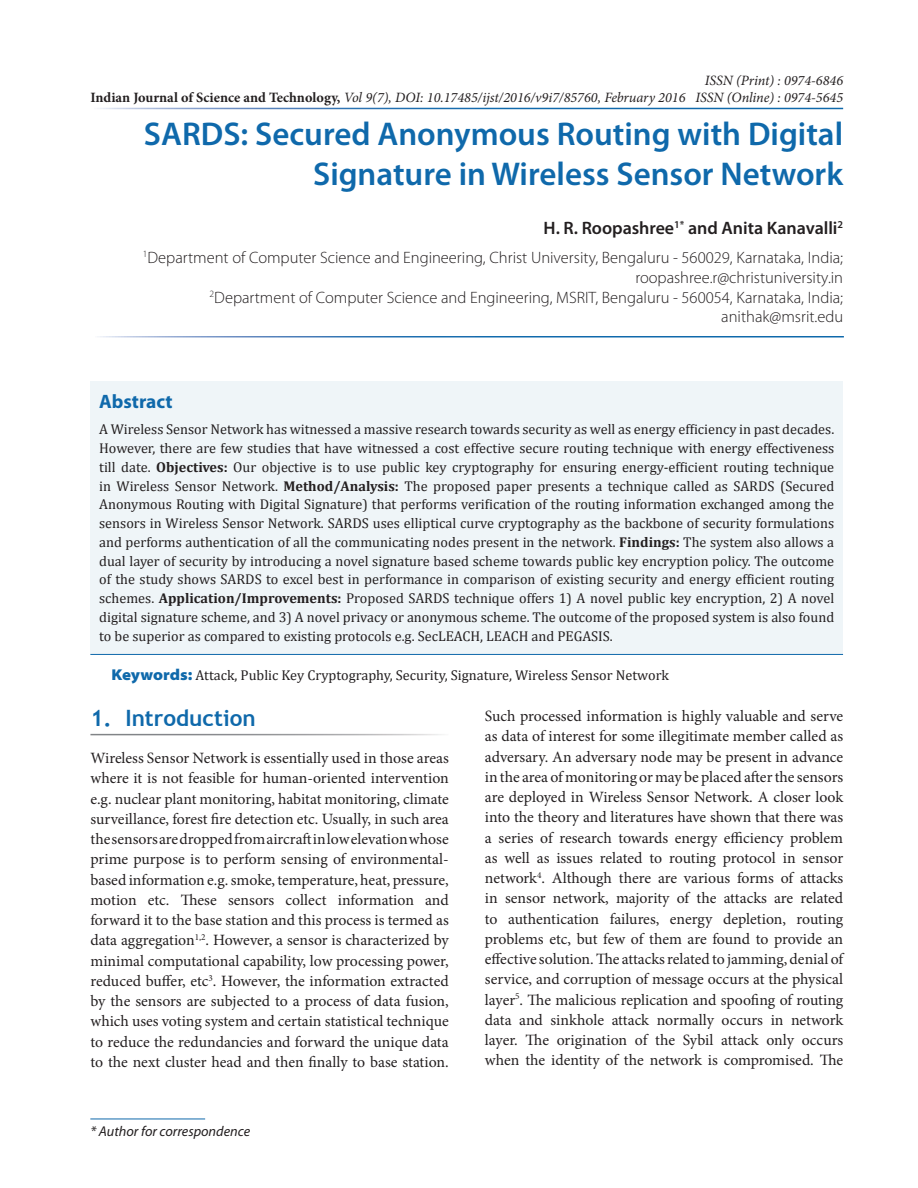
<style>
.page{position:relative;width:918px;height:1188px;background:#fff}
.page>*{position:absolute;margin:0;border:0;box-sizing:border-box;transform-origin:0 0}
.Heading{font:600 33px/40.5px "Myriad Pro";color:#0f69ab;text-align:right}
.Body_Head{font:700 22.5px "Trebuchet MS";color:#0f69ab}
.Abstract_Header{font:700 19.5px "Myriad Pro";color:#0f69ab}
.Authors{font:600 18px "Myriad Pro";color:#231f20}
.Author_Affiliations{font:300 16.5px/19.8px "Myriad Pro";color:#231f20;text-align:right}
.Body_Text_Ind_L{font:15.75px/20.2px "Minion Pro";letter-spacing:-.005em;color:#231f20;text-align:justify}
.Abstract_Body{font:14.25px/18.8px "Cambria";color:#231f20;text-align:justify}
.t1{font:italic 14.25px/17.1px "Minion Pro";color:#231f20;text-align:right}
.KeywordText{font:14.25px "Cambria";color:#231f20}
.t2{font:italic 14.25px "Myriad Pro";color:#231f20}
.s1{font-weight:700;font-style:normal}
.s2{font-weight:700}
.s3{font-family:"Myriad Pro";font-weight:900;font-stretch:semi-expanded;font-size:15.75px;color:#0f69ab}
</style>
<div class="page">
<hr style="left:90px;top:1119px;width:115px;height:1px;background:#0f69ab">
<div style="left:90px;top:382px;width:753px;height:273px;background:#eff5f8"></div>
<hr style="left:90px;top:654px;width:753px;height:1px;background:#0f69ab">
<p class="t1" style="left:90px;top:88px;width:597px"><span class="s1">Indian Journal of Science and Technology,</span> Vol 9(7), DOI: 10.17485/ijst/2016/v9i7/85760, February 2016</p>
<p class="t1" style="left:695px;top:71px;width:149px">ISSN (Print) : 0974-6846<br>ISSN (Online) : 0974-5645</p>
<p class="Heading" style="left:144px;top:112px;width:701px">SARDS: Secured Anonymous Routing with Digital<br>Signature in Wireless Sensor Network</p>
<p class="Authors" style="left:544px;top:217px;width:301px">H. R. Roopashree<sup>1*</sup> and Anita Kanavalli<sup>2</sup></p>
<p class="Author_Affiliations" style="left:143px;top:248px;width:702px"><sup>1</sup>Department of Computer Science and Engineering, Christ University, Bengaluru - 560029, Karnataka, India; roopashree.r@christuniversity.in<br><sup>2</sup>Department of Computer Science and Engineering, MSRIT, Bengaluru - 560054, Karnataka, India; anithak@msrit.edu</p>
<p class="Abstract_Header" style="left:99px;top:391px;width:75px">Abstract</p>
<p class="Abstract_Body" style="left:99px;top:420px;width:737px">A Wireless Sensor Network has witnessed a massive research towards security as well as energy efficiency in past decades.<br>However, there are few studies that have witnessed a cost effective secure routing technique with energy effectiveness till date. <span class="s2">Objectives:</span> Our objective is to use public key cryptography for ensuring energy-efficient routing technique in Wireless Sensor Network. <span class="s2">Method/Analysis:</span> The proposed paper presents a technique called as SARDS (Secured Anonymous Routing with Digital Signature) that performs verification of the routing information exchanged among the sensors in Wireless Sensor Network. SARDS uses elliptical curve cryptography as the backbone of security formulations and performs authentication of all the communicating nodes present in the network. <span class="s2">Findings:</span> The system also allows a dual layer of security by introducing a novel signature based scheme towards public key encryption policy. The outcome of the study shows SARDS to excel best in performance in comparison of existing security and energy efficient routing schemes. <span class="s2">Application/Improvements:</span> Proposed SARDS technique offers 1) A novel public key encryption, 2) A novel digital signature scheme, and 3) A novel privacy or anonymous scheme. The outcome of the proposed system is also found to be superior as compared to existing protocols e.g. SecLEACH, LEACH and PEGASIS.</p>
<p class="KeywordText" style="left:112px;top:666px;width:559px"><span class="s3">Keywords:</span> Attack, Public Key Cryptography, Security, Signature, Wireless Sensor Network</p>
<p class="Body_Head" style="left:90px;top:704px;width:167px">1. Introduction</p>
<p class="Body_Text_Ind_L" style="left:90px;top:748px;width:360px">Wireless Sensor Network is essentially used in those areas where it is not feasible for human-oriented intervention e.g. nuclear plant monitoring, habitat monitoring, climate surveillance, forest fire detection etc. Usually, in such area the sensors are dropped from aircraft in low elevation whose prime purpose is to perform sensing of environmental&shy;based information e.g. smoke, temperature, heat, pressure, motion etc. These sensors collect information and forward it to the base station and this process is termed as data aggregation<sup>1,2</sup>. However, a sensor is characterized by minimal computational capability, low processing power, reduced buffer, etc<sup>3</sup>. However, the information extracted by the sensors are subjected to a process of data fusion, which uses voting system and certain statistical technique to reduce the redundancies and forward the unique data to the next cluster head and then finally to base station.</p>
<p class="t2" style="left:90px;top:1123px;width:161px">* Author for correspondence</p>
<p class="Body_Text_Ind_L" style="left:485px;top:706px;width:360px">Such processed information is highly valuable and serve as data of interest for some illegitimate member called as adversary. An adversary node may be present in advance in the area of monitoring or may be placed after the sensors are deployed in Wireless Sensor Network. A closer look into the theory and literatures have shown that there was a series of research towards energy efficiency problem as well as issues related to routing protocol in sensor network<sup>4</sup>. Although there are various forms of attacks in sensor network, majority of the attacks are related to authentication failures, energy depletion, routing problems etc, but few of them are found to provide an effective solution. The attacks related to jamming, denial of service, and corruption of message occurs at the physical layer<sup>5</sup>. The malicious replication and spoofing of routing data and sinkhole attack normally occurs in network layer. The origination of the Sybil attack only occurs when the identity of the network is compromised. The</p>
</div>
